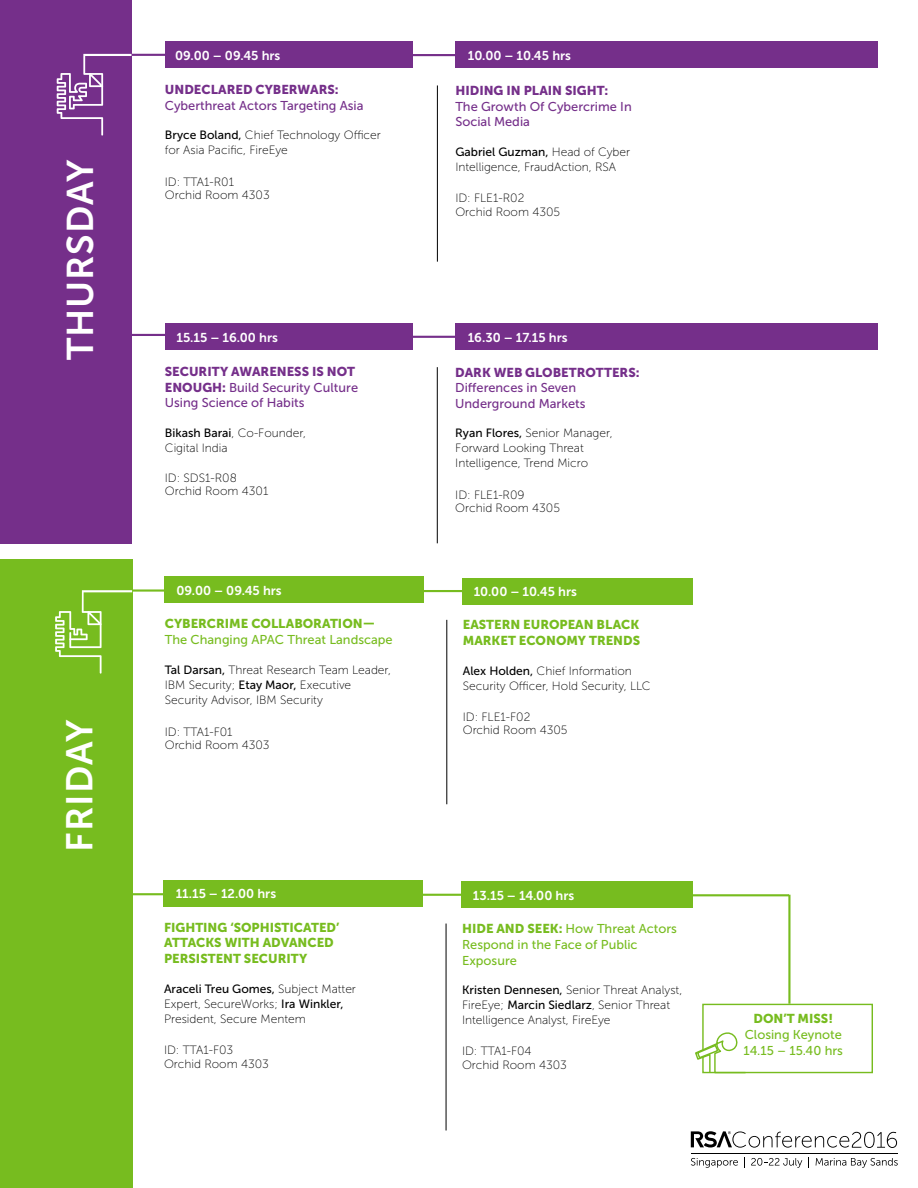
<style>
.page{position:relative;width:918px;height:1188px;background:#fff}
.page>*{position:absolute;margin:0;border:0;box-sizing:border-box;transform-origin:0 0}
.t1{font:37.05px "Museo Sans 700";letter-spacing:.025em;color:#fff}
.t2{font:12.9px/15.6px "Museo Sans 500";color:#752f8a}
.t3{font:12.9px/15.6px "Museo Sans 900";color:#77bc1f}
.t4{font:12.9px/15.6px "Museo Sans 500";color:#77bc1f}
.t5{font:12.9px "Museo Sans 700";color:#fff}
.t6{font:12.9px "Museo Sans 900";color:#752f8a}
.t7{font:12px/15px "Museo Sans 100";color:#000}
.t8{font:12px "Museo Sans 500";color:#000}
.s1{font-family:"Museo Sans 500"}
.s2{font-family:"Museo Sans 900"}
.s3{font-family:"Museo Sans 100"}
</style>
<div class="page">
<svg style="left:691px;top:1158px;width:47px;height:10px"></svg>
<svg style="left:751px;top:1158px;width:51px;height:10px"></svg>
<svg style="left:816px;top:1158px;width:82px;height:10px"></svg>
<hr style="left:691px;top:1153px;width:206px;height:1px;background:#000">
<svg style="left:691px;top:1131px;width:206px;height:17px"></svg>
<hr style="left:129px;top:54px;width:38px;height:2px;background:#752f8a">
<hr style="left:402px;top:54px;width:54px;height:2px;background:#752f8a">
<div style="left:0;top:559px;width:132px;height:629px;background:#77bc1f"></div>
<svg style="left:55px;top:590px;width:77px;height:84px"></svg>
<div style="left:0;top:0;width:132px;height:543px;background:#752f8a"></div>
<svg style="left:57px;top:54px;width:75px;height:82px"></svg>
<hr style="left:437px;top:85px;width:1px;height:177px;background:#000">
<hr style="left:446px;top:620px;width:1px;height:184px;background:#000">
<div style="left:165px;top:42px;width:248px;height:26px;background:#752f8a"></div>
<div style="left:455px;top:42px;width:422px;height:26px;background:#752f8a"></div>
<div style="left:165px;top:324px;width:248px;height:26px;background:#752f8a"></div>
<div style="left:164px;top:576px;width:259px;height:27px;background:#77bc1f"></div>
<div style="left:462px;top:578px;width:231px;height:26px;background:#77bc1f"></div>
<hr style="left:132px;top:589px;width:36px;height:3px;background:#77bc1f">
<hr style="left:423px;top:590px;width:47px;height:2px;background:#77bc1f">
<hr style="left:129px;top:334px;width:38px;height:2px;background:#752f8a">
<hr style="left:402px;top:336px;width:54px;height:2px;background:#752f8a">
<hr style="left:437px;top:367px;width:1px;height:176px;background:#000">
<div style="left:455px;top:324px;width:422px;height:26px;background:#752f8a"></div>
<hr style="left:446px;top:924px;width:1px;height:206px;background:#000">
<div style="left:163px;top:880px;width:260px;height:26px;background:#77bc1f"></div>
<div style="left:461px;top:882px;width:232px;height:26px;background:#77bc1f"></div>
<hr style="left:131px;top:893px;width:36px;height:2px;background:#77bc1f">
<hr style="left:423px;top:894px;width:46px;height:2px;background:#77bc1f">
<div style="left:702px;top:1004px;width:171px;height:69px;background:#fff;border:1px solid #77bc1f"></div>
<svg style="left:695px;top:1029px;width:52px;height:45px"></svg>
<hr style="left:596px;top:894px;width:193px;height:2px;background:#77bc1f">
<hr style="left:788px;top:895px;width:3px;height:109px;background:#77bc1f">
<h1 class="t1" style="left:60px;top:360px;width:202px;rotate:-90deg">THURSDAY</h1>
<h1 class="t1" style="left:59px;top:852px;width:133px;rotate:-90deg">FRIDAY</h1>
<p class="t5" style="left:175px;top:48px;width:107px">09.00 – 09.45 hrs</p>
<p class="t5" style="left:468px;top:48px;width:105px">10.00 – 10.45 hrs</p>
<p class="t6" style="left:165px;top:82px;width:175px">UNDECLARED CYBERWARS:</p>
<p class="t2" style="left:165px;top:98px;width:200px">Cyberthreat Actors Targeting Asia</p>
<p class="t7" style="left:165px;top:128px;width:218px"><span class="s1">Bryce Boland,</span> Chief Technology Officer for Asia Pacific, FireEye</p>
<p class="t7" style="left:165px;top:175px;width:106px;line-height:13.5px">ID: TTA1-R01<br>Orchid Room 4303</p>
<p class="t5" style="left:176px;top:330px;width:103px">15.15 – 16.00 hrs</p>
<p class="t6" style="left:165px;top:364px;width:192px">SECURITY AWARENESS IS NOT</p>
<p class="t2" style="left:165px;top:379px;width:195px"><span class="s2">ENOUGH:</span> Build Security Culture<br>Using Science of Habits</p>
<p class="t7" style="left:165px;top:425px;width:143px"><span class="s1">Bikash Barai</span>, Co-Founder,<br>Cigital India</p>
<p class="t7" style="left:165px;top:471px;width:105px;line-height:13.5px">ID: SDS1-R08<br>Orchid Room 4301</p>
<p class="t6" style="left:455px;top:83px;width:155px">HIDING IN PLAIN SIGHT:</p>
<p class="t2" style="left:455px;top:99px;width:178px">The Growth Of Cybercrime In<br>Social Media</p>
<p class="t8" style="left:455px;top:145px;width:176px">Gabriel Guzman, <span class="s3">Head of Cyber</span></p>
<p class="t7" style="left:455px;top:159px;width:162px">Intelligence, FraudAction, RSA</p>
<p class="t7" style="left:455px;top:191px;width:106px;line-height:13.5px">ID: FLE1-R02<br>Orchid Room 4305</p>
<p class="t5" style="left:468px;top:330px;width:101px">16.30 – 17.15 hrs</p>
<p class="t6" style="left:455px;top:365px;width:186px">DARK WEB GLOBETROTTERS:</p>
<p class="t2" style="left:455px;top:380px;width:132px">Differences in Seven<br>Underground Markets</p>
<p class="t7" style="left:455px;top:426px;width:159px"><span class="s1">Ryan Flores,</span> Senior Manager,<br>Forward Looking Threat<br>Intelligence, Trend Micro</p>
<p class="t7" style="left:455px;top:488px;width:106px;line-height:13.5px">ID: FLE1-R09<br>Orchid Room 4305</p>
<p class="t5" style="left:176px;top:583px;width:107px">09.00 – 09.45 hrs</p>
<p class="t5" style="left:474px;top:585px;width:105px">10.00 – 10.45 hrs</p>
<p class="t3" style="left:165px;top:616px;width:212px">CYBERCRIME COLLABORATION—</p>
<p class="t4" style="left:165px;top:631px;width:229px">The Changing APAC Threat Landscape</p>
<p class="t7" style="left:165px;top:663px;width:228px"><span class="s1">Tal Darsan,</span> Threat Research Team Leader,<br>IBM Security; <span class="s1">Etay Maor,</span> Executive<br>Security Advisor, IBM Security</p>
<p class="t7" style="left:165px;top:725px;width:106px;line-height:13.5px">ID: TTA1-F01<br>Orchid Room 4303</p>
<p class="t3" style="left:463px;top:617px;width:179px">EASTERN EUROPEAN BLACK<br>MARKET ECONOMY TRENDS</p>
<p class="t7" style="left:463px;top:663px;width:189px"><span class="s1">Alex Holden,</span> Chief Information<br>Security Officer, Hold Security, LLC</p>
<p class="t7" style="left:463px;top:710px;width:106px;line-height:13.5px">ID: FLE1-F02<br>Orchid Room 4305</p>
<p class="t5" style="left:176px;top:887px;width:102px">11.15 – 12.00 hrs</p>
<p class="t5" style="left:473px;top:888px;width:103px">13.15 – 14.00 hrs</p>
<p class="t3" style="left:164px;top:919px;width:177px">FIGHTING ‘SOPHISTICATED’<br>ATTACKS WITH ADVANCED<br>PERSISTENT SECURITY</p>
<p class="t8" style="left:164px;top:982px;width:193px">Araceli Treu Gomes, <span class="s3">Subject Matter</span></p>
<p class="t7" style="left:164px;top:996px;width:181px">Expert, SecureWorks; <span class="s1">Ira Winkler,<br></span>President, Secure Mentem</p>
<p class="t7" style="left:164px;top:1044px;width:106px;line-height:13.5px">ID: TTA1-F03<br>Orchid Room 4303</p>
<p class="t4" style="left:462px;top:921px;width:216px"><span class="s2">HIDE AND SEEK:</span> How Threat Actors<br>Respond in the Face of Public<br>Exposure</p>
<p class="t7" style="left:462px;top:982px;width:222px"><span class="s1">Kristen Dennesen,</span> Senior Threat Analyst,<br>FireEye; <span class="s1">Marcin Siedlarz</span>, Senior Threat<br>Intelligence Analyst, FireEye</p>
<p class="t7" style="left:462px;top:1044px;width:106px;line-height:13.5px">ID: TTA1-F04<br>Orchid Room 4303</p>
<p class="t3" style="left:753px;top:1011px;width:81px">DON’T MISS!</p>
<p class="t4" style="left:744px;top:1027px;width:101px">Closing Keynote<br>14.15 – 15.40 hrs</p>
</div>
